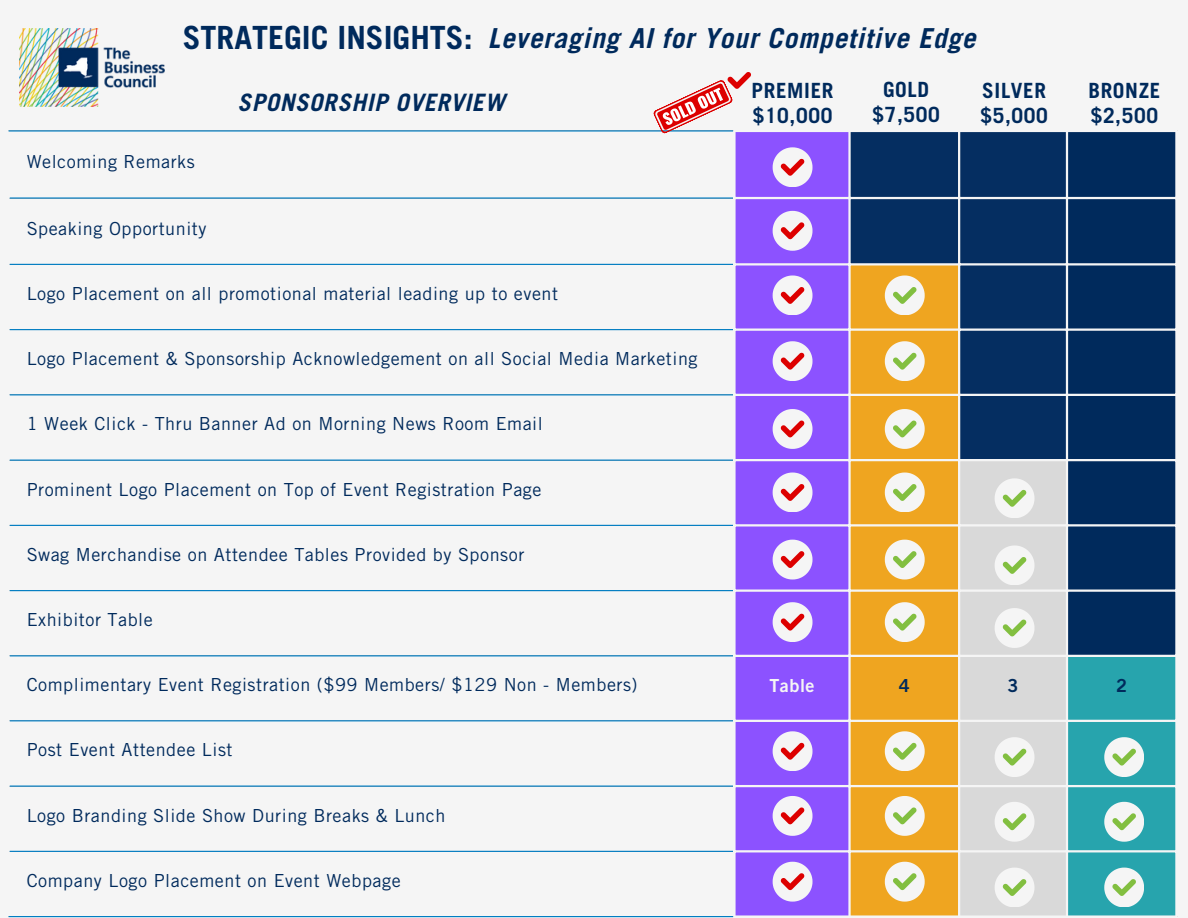
<style>
.page{position:relative;width:1188px;height:918px;background:#f5f5f5}
.page>*{position:absolute;margin:0;border:0;box-sizing:border-box;transform-origin:0 0}
.t1{font:700 31.95px "Trade Gothic LT Std";color:#002a5c}
.t2{font:italic 700 27.6px "Trade Gothic LT Std";letter-spacing:.03em;color:#002a5c}
.t3{font:italic 700 24px "Trade Gothic LT Std";letter-spacing:.03em;color:#002a5c}
.t4{font:700 21px "Trade Gothic LT Std";letter-spacing:.03em;color:#002a5c}
.t5{font:18px "Trade Gothic LT Std";letter-spacing:.03em;color:#002a5c}
.t6{font:18px "Trade Gothic LT Std Bd 2";letter-spacing:.03em;color:#f5f5f5}
.t7{font:18px "Trade Gothic LT Std Bd 2";color:#002a5c}
</style>
<div class="page">
<svg style="left:10px;top:263px;width:723px;height:588px"></svg>
<div style="left:736px;top:132px;width:112px;height:783px;background:#8c52ff"></div>
<div style="left:851px;top:132px;width:215px;height:327px;background:#052e61"></div>
<div style="left:1068px;top:132px;width:107px;height:523px;background:#002a5c"></div>
<div style="left:851px;top:266px;width:107px;height:649px;background:#efa520"></div>
<div style="left:960px;top:461px;width:106px;height:454px;background:#d9d9d9"></div>
<hr style="left:9px;top:130px;width:724px;height:2px;background:#007dc3">
<hr style="left:10px;top:197px;width:723px;height:2px;background:#007dc3">
<hr style="left:10px;top:264px;width:723px;height:1px;background:#007dc3">
<hr style="left:10px;top:329px;width:723px;height:1px;background:#007dc3">
<hr style="left:10px;top:394px;width:723px;height:1px;background:#007dc3">
<hr style="left:10px;top:460px;width:723px;height:1px;background:#007dc3">
<hr style="left:10px;top:525px;width:723px;height:1px;background:#007dc3">
<hr style="left:10px;top:590px;width:723px;height:1px;background:#007dc3">
<hr style="left:10px;top:655px;width:723px;height:1px;background:#007dc3">
<hr style="left:10px;top:720px;width:723px;height:1px;background:#007dc3">
<hr style="left:10px;top:786px;width:723px;height:1px;background:#007dc3">
<hr style="left:10px;top:851px;width:723px;height:1px;background:#007dc3">
<hr style="left:9px;top:916px;width:724px;height:1px;background:#007dc3">
<hr style="left:958px;top:132px;width:2px;height:783px;background:#f5f5f5">
<hr style="left:733px;top:197px;width:445px;height:2px;background:#f5f5f5">
<hr style="left:733px;top:263px;width:445px;height:3px;background:#f5f5f5">
<hr style="left:733px;top:329px;width:445px;height:2px;background:#f5f5f5">
<hr style="left:733px;top:394px;width:445px;height:2px;background:#f5f5f5">
<hr style="left:733px;top:459px;width:445px;height:2px;background:#f5f5f5">
<hr style="left:733px;top:524px;width:445px;height:3px;background:#f5f5f5">
<hr style="left:733px;top:590px;width:445px;height:2px;background:#f5f5f5">
<hr style="left:733px;top:655px;width:445px;height:2px;background:#f5f5f5">
<hr style="left:733px;top:720px;width:445px;height:2px;background:#f5f5f5">
<hr style="left:733px;top:785px;width:445px;height:2px;background:#f5f5f5">
<hr style="left:733px;top:850px;width:445px;height:2px;background:#f5f5f5">
<svg style="left:773px;top:147px;width:39px;height:40px"></svg>
<svg style="left:773px;top:211px;width:39px;height:39px"></svg>
<svg style="left:773px;top:275px;width:39px;height:40px"></svg>
<svg style="left:773px;top:341px;width:39px;height:40px"></svg>
<svg style="left:773px;top:409px;width:39px;height:39px"></svg>
<svg style="left:773px;top:473px;width:39px;height:39px"></svg>
<svg style="left:773px;top:540px;width:39px;height:39px"></svg>
<svg style="left:773px;top:602px;width:39px;height:40px"></svg>
<svg style="left:773px;top:731px;width:39px;height:40px"></svg>
<svg style="left:773px;top:796px;width:39px;height:39px"></svg>
<svg style="left:773px;top:862px;width:39px;height:39px"></svg>
<svg style="left:885px;top:275px;width:39px;height:40px"></svg>
<svg style="left:885px;top:341px;width:39px;height:40px"></svg>
<svg style="left:885px;top:409px;width:39px;height:39px"></svg>
<svg style="left:885px;top:473px;width:39px;height:39px"></svg>
<svg style="left:885px;top:540px;width:39px;height:39px"></svg>
<svg style="left:885px;top:602px;width:39px;height:40px"></svg>
<svg style="left:885px;top:731px;width:39px;height:40px"></svg>
<svg style="left:885px;top:796px;width:39px;height:39px"></svg>
<svg style="left:885px;top:862px;width:39px;height:39px"></svg>
<svg style="left:995px;top:478px;width:39px;height:40px"></svg>
<svg style="left:995px;top:545px;width:39px;height:40px"></svg>
<svg style="left:995px;top:608px;width:39px;height:39px"></svg>
<svg style="left:995px;top:737px;width:39px;height:40px"></svg>
<svg style="left:995px;top:802px;width:39px;height:39px"></svg>
<svg style="left:995px;top:868px;width:39px;height:39px"></svg>
<svg style="left:1068px;top:657px;width:108px;height:259px;background:#47b0b5"></svg>
<img style="left:19px;top:28px;width:145px;height:79px">
<svg style="left:652px;top:72px;width:107px;height:63px"></svg>
<p class="t1" style="left:183px;top:26px;width:291px">STRATEGIC INSIGHTS:</p>
<p class="t2" style="left:488px;top:28px;width:489px">Leveraging AI for Your Competitive Edge</p>
<p class="t4" style="left:752px;top:83px;width:83px">PREMIER</p>
<p class="t4" style="left:753px;top:107px;width:81px">$10,000</p>
<p class="t4" style="left:883px;top:82px;width:48px">GOLD</p>
<p class="t4" style="left:872px;top:106px;width:69px">$7,500</p>
<p class="t4" style="left:982px;top:83px;width:65px">SILVER</p>
<p class="t4" style="left:980px;top:107px;width:69px">$5,000</p>
<p class="t3" style="left:238px;top:94px;width:269px">SPONSORSHIP OVERVIEW</p>
<h1 class="t5" style="left:27px;top:155px;width:170px">Welcoming Remarks</h1>
<h2 class="t5" style="left:27px;top:222px;width:181px">Speaking Opportunity</h2>
<p class="t5" style="left:27px;top:287px;width:533px">Logo Placement on all promotional material leading up to event</p>
<p class="t5" style="left:27px;top:352px;width:672px">Logo Placement &amp; Sponsorship Acknowledgement on all Social Media Marketing</p>
<p class="t5" style="left:27px;top:417px;width:518px">1 Week Click - Thru Banner Ad on Morning News Room Email</p>
<p class="t5" style="left:27px;top:483px;width:516px">Prominent Logo Placement on Top of Event Registration Page</p>
<p class="t5" style="left:27px;top:548px;width:499px">Swag Merchandise on Attendee Tables Provided by Sponsor</p>
<p class="t5" style="left:27px;top:613px;width:128px">Exhibitor Table</p>
<p class="t4" style="left:1088px;top:83px;width:73px">BRONZE</p>
<p class="t4" style="left:1091px;top:107px;width:69px">$2,500</p>
<p class="t5" style="left:27px;top:678px;width:612px">Complimentary Event Registration ($99 Members/ $129 Non - Members)</p>
<p class="t6" style="left:769px;top:679px;width:47px">Table</p>
<p class="t7" style="left:899px;top:679px;width:12px">4</p>
<p class="t7" style="left:1008px;top:679px;width:12px">3</p>
<p class="t7" style="left:1116px;top:679px;width:12px">2</p>
<h3 class="t5" style="left:27px;top:743px;width:207px">Post Event Attendee List</h3>
<p class="t5" style="left:27px;top:809px;width:420px">Logo Branding Slide Show During Breaks &amp; Lunch</p>
<p class="t5" style="left:27px;top:874px;width:375px">Company Logo Placement on Event Webpage</p>
</div>
